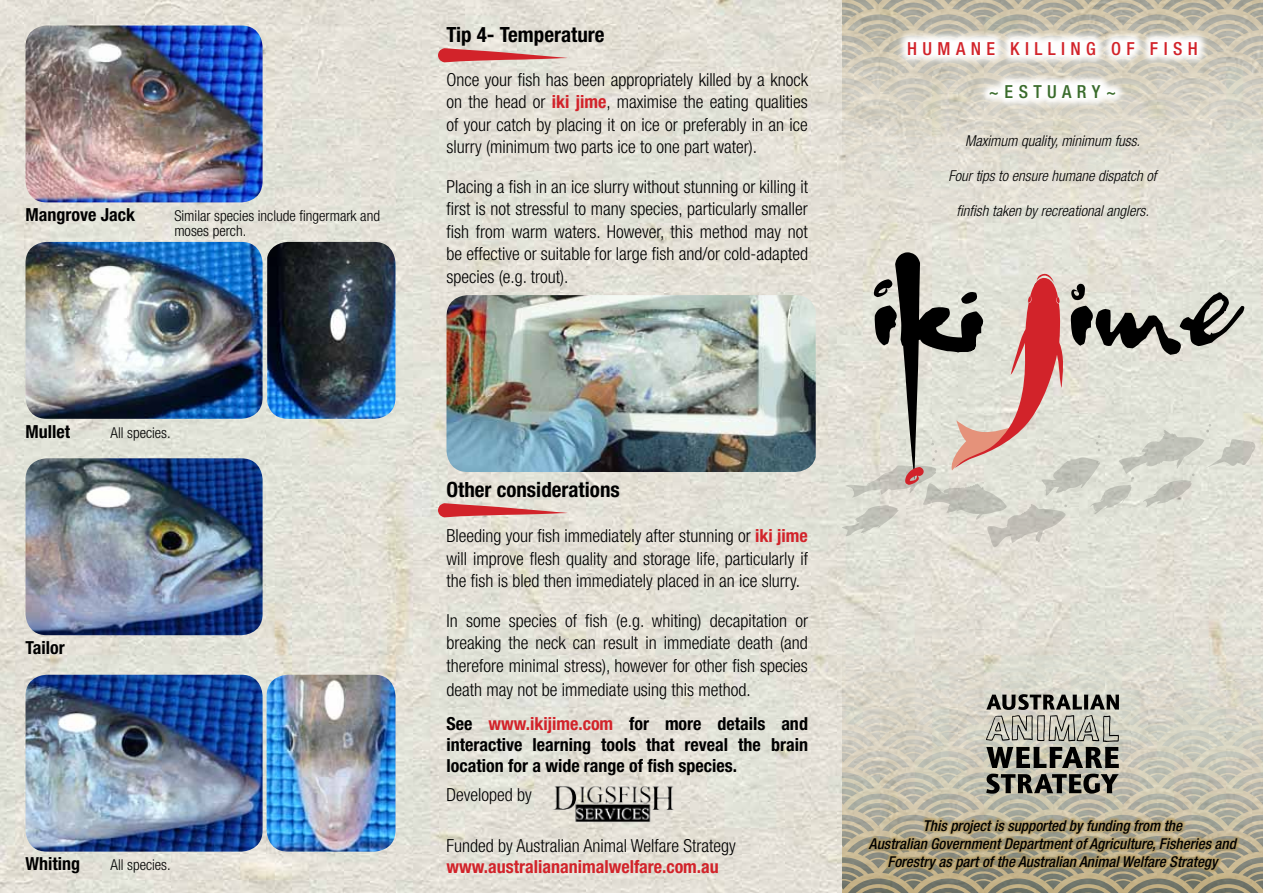
<style>
.page{position:relative;width:1263px;height:893px;background:#fff}
.page>*{position:absolute;margin:0;border:0;box-sizing:border-box;transform-origin:0 0}
.t1{font:700 condensed 21px "Helvetica Neue";color:#000}
.t2{font:300 condensed 18px/22.5px "Helvetica Neue";color:#000;text-align:justify}
.t3{font:700 condensed 18px/21px "Helvetica Neue";color:#000;text-align:justify}
.t4{font:700 condensed 18px "Helvetica Neue";color:#d2232a}
.t5{font:500 condensed 18px "Helvetica Neue";letter-spacing:.3em;color:#d2232a}
.t6{font:500 condensed 18px "Helvetica Neue";letter-spacing:.3em;color:#396b2b}
.t7{font:italic 500 condensed 15px/18px "Helvetica Neue";color:#000;text-align:center}
.t8{font:italic 300 condensed 15px "Helvetica Neue";color:#000}
.t9{font:300 condensed 15px/15px "Helvetica Neue";color:#000}
.s1{font-weight:700;color:#d2232a}
.s2{color:#d2232a}
</style>
<div class="page">
<img style="left:0;top:0;width:1263px;height:893px">
<svg style="left:842px;top:576px;width:421px;height:317px;background:#d0cdbf"></svg>
<svg style="left:842px;top:0;width:421px;height:243px;background:#d7d3c6"></svg>
<img style="left:26px;top:458px;width:237px;height:177px">
<img style="left:26px;top:675px;width:237px;height:177px">
<img style="left:26px;top:242px;width:237px;height:177px">
<svg style="left:438px;top:503px;width:130px;height:14px;background:#da7e7c"></svg>
<svg style="left:896px;top:30px;width:313px;height:79px"></svg>
<svg style="left:842px;top:232px;width:413px;height:315px;background:#cec7be"></svg>
<img style="left:267px;top:242px;width:128px;height:177px">
<img style="left:267px;top:675px;width:128px;height:177px">
<img style="left:26px;top:26px;width:237px;height:176px">
<svg style="left:438px;top:48px;width:130px;height:14px;background:#d97d7c"></svg>
<img style="left:446px;top:295px;width:370px;height:177px">
<img style="left:551px;top:781px;width:127px;height:44px">
<div style="left:865px;top:816px;width:376px;height:57px;background:#b2975a;opacity:.75"></div>
<svg style="left:986px;top:774px;width:133px;height:20px;background:#64635a"></svg>
<svg style="left:986px;top:694px;width:133px;height:74px;background:#8e8d84"></svg>
<p class="t3" style="left:26px;top:204px;width:111px">Mangrove Jack</p>
<p class="t9" style="left:174px;top:208px;width:207px">Similar species include fingermark and moses perch.</p>
<p class="t3" style="left:26px;top:420px;width:46px">Mullet</p>
<p class="t9" style="left:111px;top:425px;width:62px">All species.</p>
<p class="t3" style="left:26px;top:637px;width:41px">Tailor</p>
<p class="t3" style="left:26px;top:853px;width:56px">Whiting</p>
<p class="t9" style="left:111px;top:857px;width:62px">All species.</p>
<p class="t1" style="left:446px;top:22px;width:160px">Tip 4- Temperature</p>
<p class="t2" style="left:446px;top:68px;width:363px">Once your fish has been appropriately killed by a knock on the head or <span class="s1">iki jime</span>, maximise the eating qualities of your catch by placing it on ice or preferably in an ice slurry (minimum two parts ice to one part water).</p>
<p class="t2" style="left:446px;top:175px;width:363px">Placing a fish in an ice slurry without stunning or killing it first is not stressful to many species, particularly smaller fish from warm waters. However, this method may not be effective or suitable for large fish and/or cold-adapted species (e.g. trout).</p>
<p class="t5" style="left:907px;top:37px;width:292px">HUMANE KILLING OF FISH</p>
<p class="t6" style="left:988px;top:81px;width:130px">~ESTUARY~</p>
<p class="t8" style="left:965px;top:132px;width:176px">Maximum quality, minimum fuss.</p>
<p class="t8" style="left:948px;top:167px;width:209px">Four tips to ensure humane dispatch of</p>
<p class="t8" style="left:956px;top:202px;width:194px">finfish taken by recreational anglers.</p>
<p class="t1" style="left:446px;top:477px;width:175px">Other considerations</p>
<p class="t2" style="left:446px;top:525px;width:363px">Bleeding your fish immediately after stunning or <span class="s1">iki jime </span>will improve flesh quality and storage life, particularly if the fish is bled then immediately placed in an ice slurry.</p>
<p class="t2" style="left:446px;top:609px;width:363px;line-height:23px">In some species of fish (e.g. whiting) decapitation or breaking the neck can result in immediate death (and therefore minimal stress), however for other fish species death may not be immediate using this method.</p>
<p class="t3" style="left:446px;top:713px;width:363px">See <span class="s2">www.ikijime.com</span> for more details and interactive learning tools that reveal the brain location for a wide range of fish species.</p>
<p class="t2" style="left:446px;top:783px;width:87px">Developed by</p>
<p class="t2" style="left:446px;top:834px;width:291px">Funded by Australian Animal Welfare Strategy</p>
<p class="t4" style="left:446px;top:855px;width:274px">www.australiananimalwelfare.com.au</p>
<p class="t7" style="left:869px;top:816px;width:369px">This project is supported by funding from the<br>Australian Government Department of Agriculture, Fisheries and<br>Forestry as part of the Australian Animal Welfare Strategy</p>
</div>
